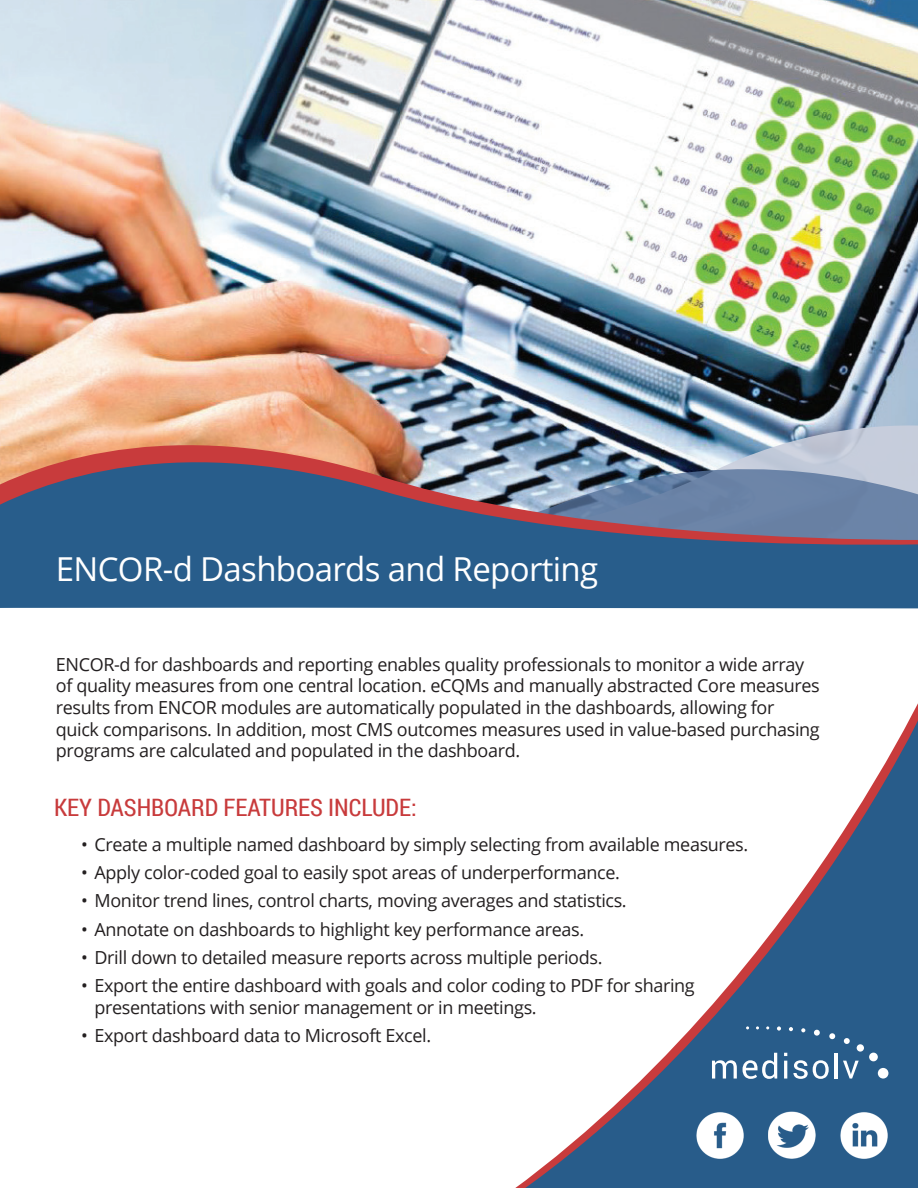
<style>
.page{position:relative;width:918px;height:1188px;background:#fff}
.page>*{position:absolute;margin:0;border:0;box-sizing:border-box;transform-origin:0 0}
.t1{font:33px "Open Sans";letter-spacing:-.02em;color:#fff}
.t2{font:24px "Roboto Condensed";color:#c83b3c}
.t3{font:18px/21.6px "Open Sans";letter-spacing:-.02em;color:#231f20}
</style>
<div class="page">
<svg style="left:515px;top:703px;width:403px;height:485px"></svg>
<img style="left:0;top:0;width:918px;height:355px">
<img style="left:0;top:355px;width:918px;height:21px">
<img style="left:0;top:376px;width:918px;height:233px">
<img style="left:840px;top:1109px;width:50px;height:52px">
<img style="left:768px;top:1109px;width:50px;height:52px">
<img style="left:697px;top:1109px;width:49px;height:52px">
<svg style="left:777px;top:1026px;width:4px;height:5px"></svg>
<svg style="left:789px;top:1027px;width:4px;height:4px"></svg>
<svg style="left:801px;top:1028px;width:4px;height:4px"></svg>
<svg style="left:814px;top:1030px;width:6px;height:6px"></svg>
<svg style="left:829px;top:1033px;width:6px;height:6px"></svg>
<svg style="left:844px;top:1038px;width:6px;height:6px"></svg>
<div style="left:857px;top:1044px;width:7px;height:8px;background:#fff;border-radius:50%"></div>
<div style="left:869px;top:1053px;width:9px;height:8px;background:#fff;border-radius:50%"></div>
<div style="left:878px;top:1068px;width:10px;height:11px;background:#fff;border-radius:50%"></div>
<svg style="left:712px;top:1060px;width:25px;height:19px"></svg>
<svg style="left:743px;top:1053px;width:34px;height:26px"></svg>
<hr style="left:784px;top:1061px;width:3px;height:18px;background:#fff">
<svg style="left:793px;top:1060px;width:36px;height:19px"></svg>
<hr style="left:835px;top:1053px;width:3px;height:26px;background:#fff">
<svg style="left:843px;top:1061px;width:16px;height:18px"></svg>
<h1 class="t1" style="left:56px;top:546px;width:544px">ENCOR-d Dashboards and Reporting</h1>
<p class="t3" style="left:56px;top:653px;width:765px">ENCOR-d for dashboards and reporting enables quality professionals to monitor a wide array of quality measures from one central location. eCQMs and manually abstracted Core measures results from ENCOR modules are automatically populated in the dashboards, allowing for quick comparisons. In addition, most CMS outcomes measures used in value-based purchasing programs are calculated and populated in the dashboard.</p>
<h2 class="t2" style="left:54px;top:790px;width:364px">KEY DASHBOARD FEATURES INCLUDE:</h2>
<p class="t3" style="left:81px;top:833px;width:669px">• Create a multiple named dashboard by simply selecting from available measures.</p>
<p class="t3" style="left:81px;top:861px;width:540px">• Apply color-coded goal to easily spot areas of underperformance.</p>
<p class="t3" style="left:81px;top:890px;width:547px">• Monitor trend lines, control charts, moving averages and statistics.</p>
<p class="t3" style="left:81px;top:918px;width:505px">• Annotate on dashboards to highlight key performance areas.</p>
<p class="t3" style="left:81px;top:946px;width:523px">• Drill down to detailed measure reports across multiple periods.</p>
<p class="t3" style="left:95px;top:975px;width:602px;text-indent:-14px">• Export the entire dashboard with goals and color coding to PDF for sharing presentations with senior management or in meetings.</p>
<p class="t3" style="left:81px;top:1025px;width:352px">• Export dashboard data to Microsoft Excel.</p>
</div>
